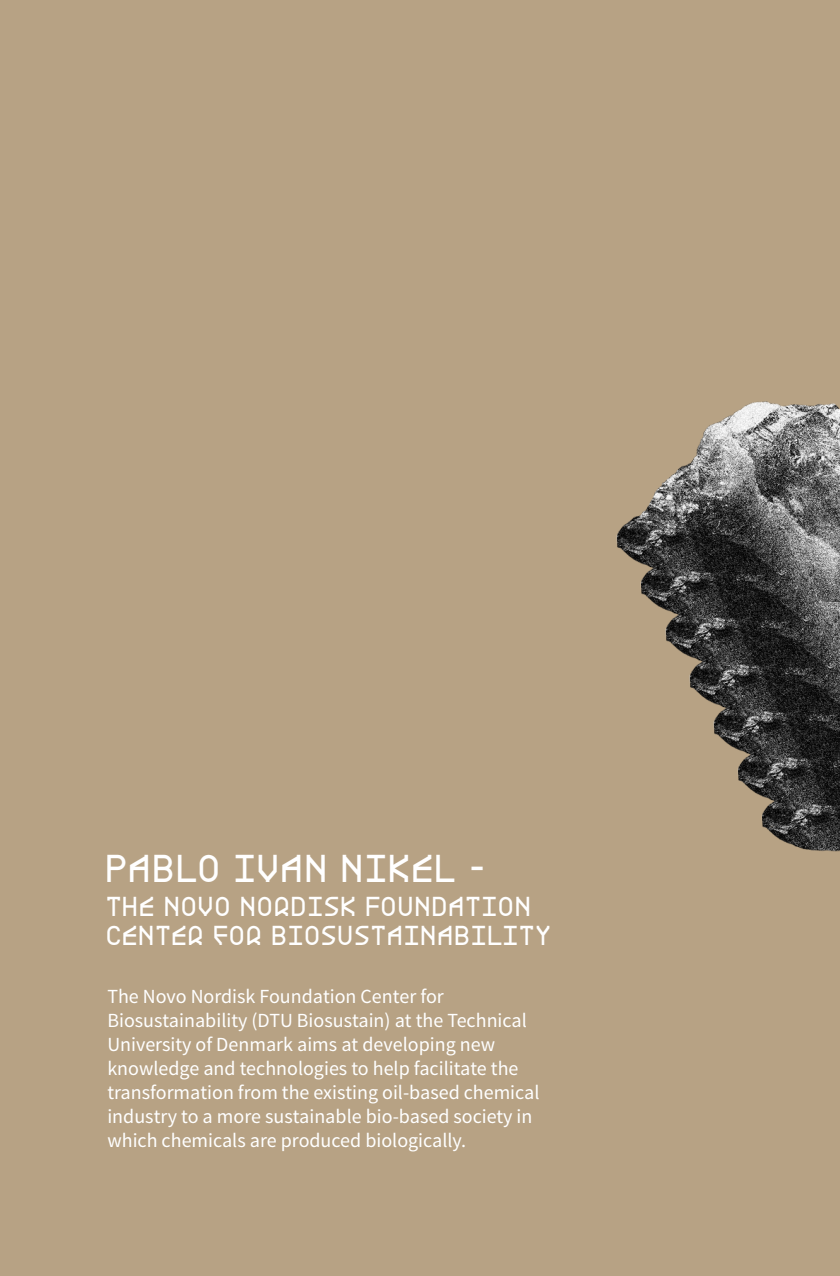
<style>
.page{position:relative;width:840px;height:1276px;background:#fff}
.page>*{position:absolute;margin:0;border:0;box-sizing:border-box;transform-origin:0 0}
.t1{font:34px "BD Rmono 2006";color:#fff}
.t2{font:24px/28.8px "BD Rmono 2006";color:#fff}
.t3{font:20px/24px "Source Sans Pro";color:#fff}
</style>
<div class="page">
<div style="left:0;top:0;width:839px;height:1276px;background:#b7a284"></div>
<img style="left:762px;top:818px;width:77px;height:34px">
<img style="left:738px;top:772px;width:101px;height:46px">
<img style="left:713px;top:725px;width:126px;height:47px">
<img style="left:689px;top:679px;width:150px;height:46px">
<img style="left:665px;top:632px;width:174px;height:47px">
<img style="left:616px;top:401px;width:223px;height:231px">
<h1 class="t1" style="left:107px;top:844px;width:385px">PABLO IVAN NIKEL -</h1>
<p class="t2" style="left:107px;top:891px;width:447px">THE NOVO NORDISK FOUNDATION<br>CENTER FOR BIOSUSTAINABILITY</p>
<p class="t3" style="left:107px;top:985px;width:433px">The Novo Nordisk Foundation Center for Biosustainability (DTU Biosustain) at the Technical University of Denmark aims at developing new knowledge and technologies to help facilitate the transformation from the existing oil-based chemical industry to a more sustainable bio-based society in which chemicals are produced biologically.</p>
</div>
